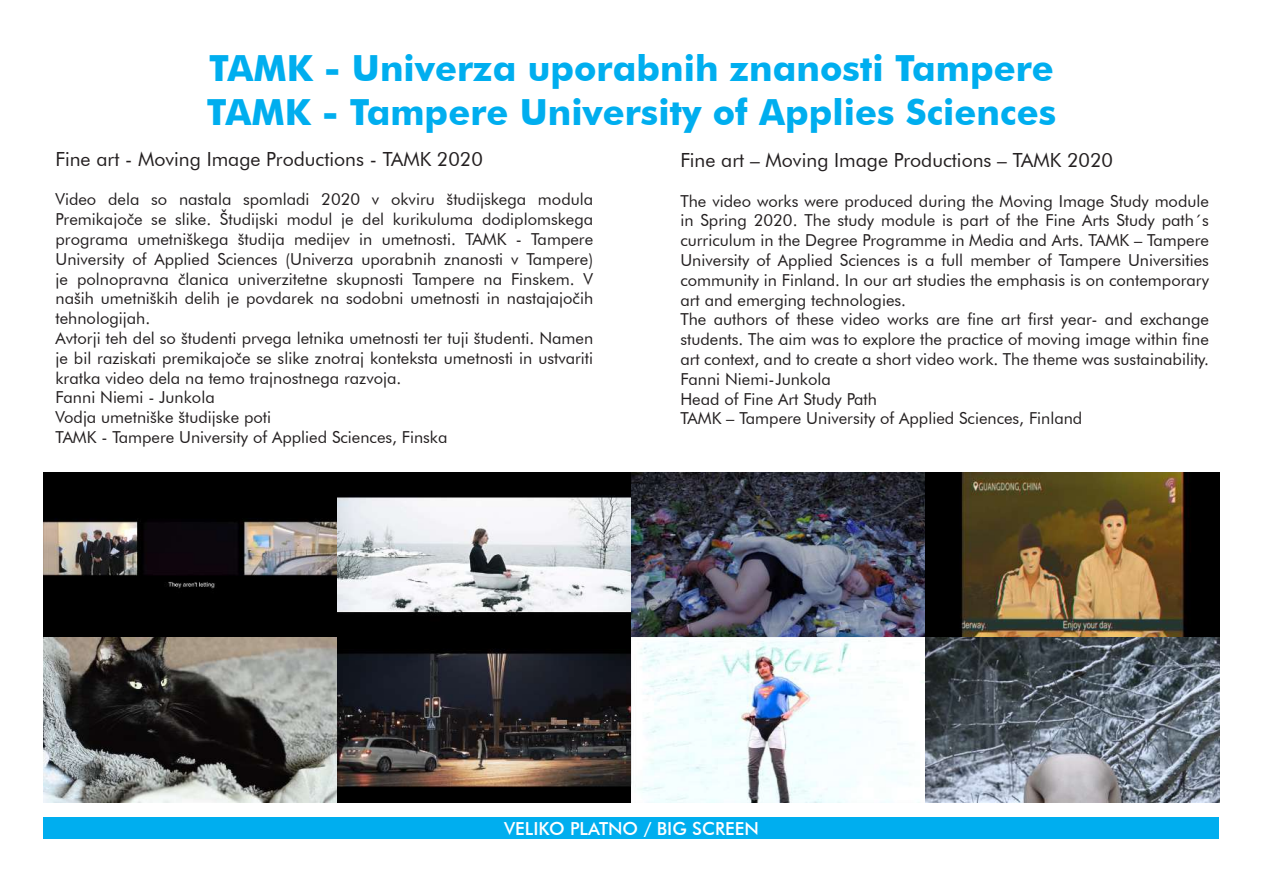
<style>
.page{position:relative;width:1263px;height:893px;background:#fff}
.page>*{position:absolute;margin:0;border:0;box-sizing:border-box;transform-origin:0 0}
.t1{font:700 36px/43.2px "Futura BT";color:#00aeef}
.t2{font:19.5px "Futura BT";color:#231f20}
.t3{font:500 18px "Futura BT";color:#fff}
.t4{font:16.5px/19.8px "Futura BT";color:#231f20}
</style>
<div class="page">
<div style="left:44px;top:818px;width:1175px;height:21px;background:#00aeef"></div>
<img style="left:44px;top:472px;width:1175px;height:330px">
<h1 class="t1" style="left:207px;top:47px;width:851px">TAMK - Univerza uporabnih znanosti Tampere<br>TAMK - Tampere University of Applies Sciences</h1>
<p class="t2" style="left:56px;top:147px;width:429px">Fine art - Moving Image Productions - TAMK 2020</p>
<p class="t4" style="left:56px;top:189px;width:539px">Video dela so nastala spomladi 2020 v okviru študijskega modula Premikajoče se slike. Študijski modul je del kurikuluma dodiplomskega programa umetniškega študija medijev in umetnosti. TAMK - Tampere University of Applied Sciences (Univerza uporabnih znanosti v Tampere) je polnopravna članica univerzitetne skupnosti Tampere na Finskem. V naših umetniških delih je povdarek na sodobni umetnosti in nastajajočih tehnologijah.<br>Avtorji teh del so študenti prvega letnika umetnosti ter tuji študenti. Namen je bil raziskati premikajoče se slike znotraj konteksta umetnosti in ustvariti kratka video dela na temo trajnostnega razvoja.<br>Fanni Niemi - Junkola<br>Vodja umetniške študijske poti<br>TAMK - Tampere University of Applied Sciences, Finska</p>
<p class="t2" style="left:680px;top:148px;width:434px">Fine art – Moving Image Productions – TAMK 2020</p>
<p class="t4" style="left:680px;top:191px;width:530px">The video works were produced during the Moving Image Study module in Spring 2020. The study module is part of the Fine Arts Study path´s curriculum in the Degree Programme in Media and Arts. TAMK – Tampere University of Applied Sciences is a full member of Tampere Universities community in Finland. In our art studies the emphasis is on contemporary art and emerging technologies.<br>The authors of these video works are fine art first year- and exchange students. The aim was to explore the practice of moving image within fine art context, and to create a short video work. The theme was sustainability.<br>Fanni Niemi-Junkola<br>Head of Fine Art Study Path<br>TAMK – Tampere University of Applied Sciences, Finland</p>
<p class="t3" style="left:504px;top:818px;width:256px">VELIKO PLATNO / BIG SCREEN</p>
</div>
